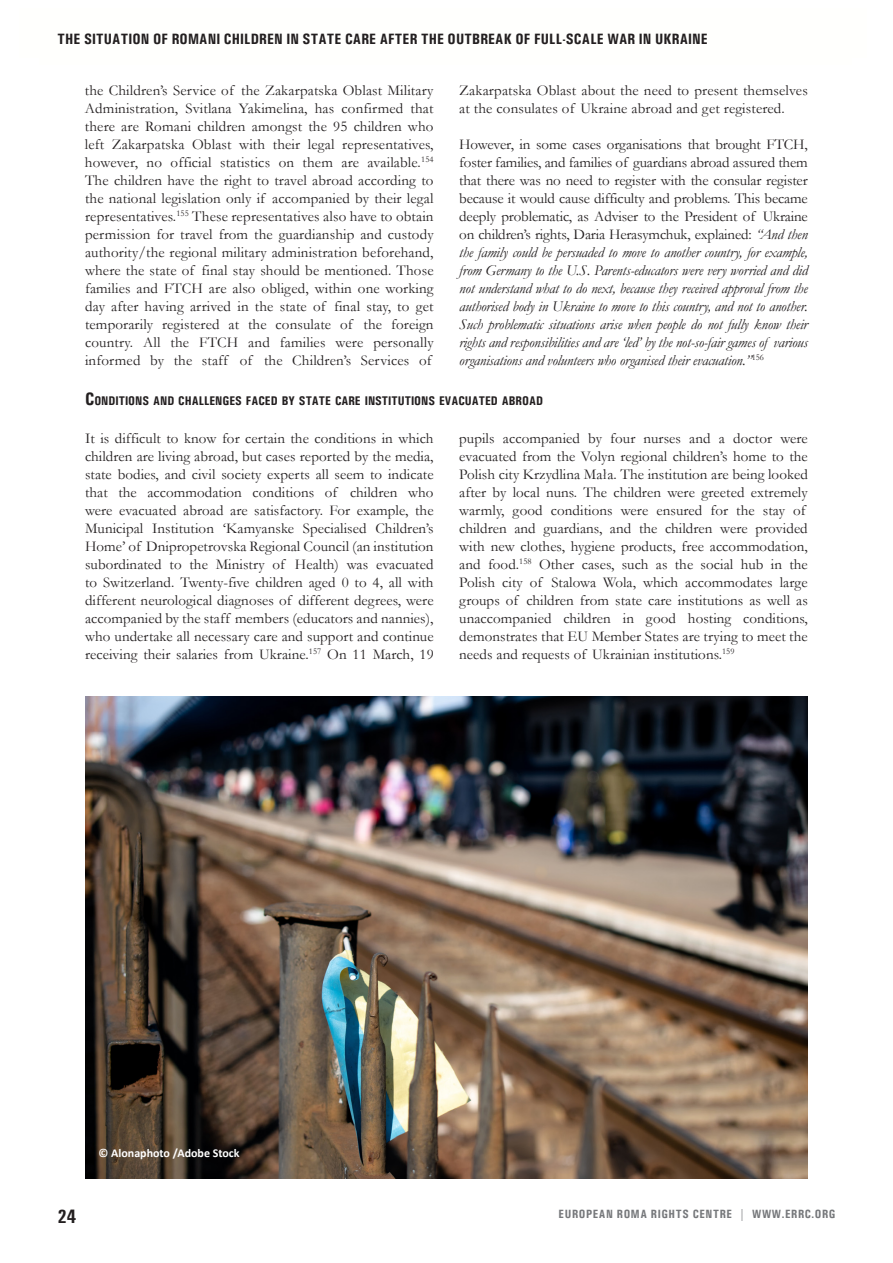
<style>
.page{position:relative;width:893px;height:1263px;background:#fff}
.page>*{position:absolute;margin:0;border:0;box-sizing:border-box;transform-origin:0 0}
.t1{font:700 condensed 19.5px "Univers";color:#231f20}
.t2{font:15px/18px "Garamond";letter-spacing:.005em;color:#231f20;text-align:justify}
.t3{font:italic 15px/18px "Garamond";letter-spacing:-.01em;color:#231f20;text-align:justify}
.t4{font:700 condensed 15px "Univers";letter-spacing:.01em;color:#231f20}
.t5{font:700 condensed 15px "Univers";letter-spacing:.05em;color:#231f20}
.t6{font:700 condensed 12.6px "Univers";color:#231f20}
.t7{font:700 condensed 12px "Univers";letter-spacing:.05em;color:#76787b}
.t8{font:700 12px "Calibri";color:#fff}
.s1{font-style:normal}
.s2{font-size:18px}
</style>
<div class="page">
<img style="left:85px;top:696px;width:723px;height:482px">
<p class="t4" style="left:57px;top:30px;width:59px">THE PRSIODU</p>
<p class="t4" style="left:103px;top:30px;width:239px">E-WCTAIION OF ROMANI CHILDREN IN STATE</p>
<p class="t5" style="left:137px;top:30px;width:229px">RONSITUATION OF ROMANI CHILDRCEN</p>
<p class="t4" style="left:353px;top:30px;width:129px">ARIE AFTER THE OUTB</p>
<p class="t4" style="left:373px;top:30px;width:336px">N S ATE CARE I N REAK OF FULL-SCALE WAR IN UKRAINE</p>
<p class="t4" style="left:57px;top:30px;width:23px">INT</p>
<p class="t4" style="left:95px;top:30px;width:35px">RTUAT</p>
<p class="t4" style="left:489px;top:30px;width:58px">UKRAINE</p>
<p class="t2" style="left:85px;top:81px;width:350px">the Children’s Service of the Zakarpatska Oblast Military Administration, Svitlana Yakimelina, has confirmed that there are Romani children amongst the 95 children who left Zakarpatska Oblast with their legal representatives, however, no official statistics on them are available.<sup>154<br></sup>The children have the right to travel abroad according to the national legislation only if accompanied by their legal representatives.<sup>155</sup> These representatives also have to obtain permission for travel from the guardianship and custody authority/the regional military administration beforehand, where the state of final stay should be mentioned. Those families and FTCH are also obliged, within one working day after having arrived in the state of final stay, to get temporarily registered at the consulate of the foreign country. All the FTCH and families were personally informed by the staff of the Children’s Services of</p>
<p class="t2" style="left:459px;top:81px;width:350px">Zakarpatska Oblast about the need to present themselves at the consulates of Ukraine abroad and get registered.</p>
<p class="t3" style="left:459px;top:135px;width:350px"><span class="s1">However, in some cases organisations that brought FTCH, foster families, and families of guardians abroad assured them that there was no need to register with the consular register because it would cause difficulty and problems. This became deeply problematic, as Adviser to the President of Ukraine on children’s rights, Daria Herasymchuk, explained:</span> “And then the family could be persuaded to move to another country, for example, from Germany to the U.S. Parents-educators were very worried and did not understand what to do next, because they received approval from the authorised body in Ukraine to move to this country, and not to another.<br>Such problematic situations arise when people do not fully know their rights and responsibilities and are ‘led’ by the not-so-fair games of various organisations and volunteers who organised their evacuation.”<sup>156</sup></p>
<p class="t6" style="left:85px;top:393px;width:459px"><span class="s2">C</span>ONDITIONS AND CHALLENGES FACED BY STATE CARE INSTITUTIONS EVACUATED ABROAD</p>
<p class="t2" style="left:85px;top:429px;width:350px">It is difficult to know for certain the conditions in which children are living abroad, but cases reported by the media, state bodies, and civil society experts all seem to indicate that the accommodation conditions of children who were evacuated abroad are satisfactory. For example, the Municipal Institution ‘Kamyanske Specialised Children’s Home’ of Dnipropetrovska Regional Council (an institution subordinated to the Ministry of Health) was evacuated to Switzerland. Twenty-five children aged 0 to 4, all with different neurological diagnoses of different degrees, were accompanied by the staff members (educators and nannies), who undertake all necessary care and support and continue receiving their salaries from Ukraine.<sup>157</sup> On 11 March, 19</p>
<p class="t2" style="left:459px;top:429px;width:350px;text-align:left">pupils accompanied by four nurses and a doctor were evacuated from the Volyn regional children’s home to the Polish city Krzydlina Mała. The institution are being looked after by local nuns. The children were greeted extremely warmly, good conditions were ensured for the stay of children and guardians, and the children were provided with new clothes, hygiene products, free accommodation, and food.<sup>158</sup> Other cases, such as the social hub in the Polish city of Stalowa Wola, which accommodates large groups of children from state care institutions as well as unaccompanied children in good hosting conditions, demonstrates that EU Member States are trying to meet the needs and requests of Ukrainian institutions.<sup>159</sup></p>
<p class="t1" style="left:57px;top:1205px;width:20px">24</p>
<p class="t8" style="left:99px;top:1144px;width:143px">© Alonaphoto /Adobe Stock</p>
<p class="t7" style="left:559px;top:1207px;width:205px">EUROPEAN ROMA RIGHTS CENTRE | WWW</p>
<p class="t7" style="left:782px;top:1207px;width:55px">.ERRC.ORG</p>
</div>
